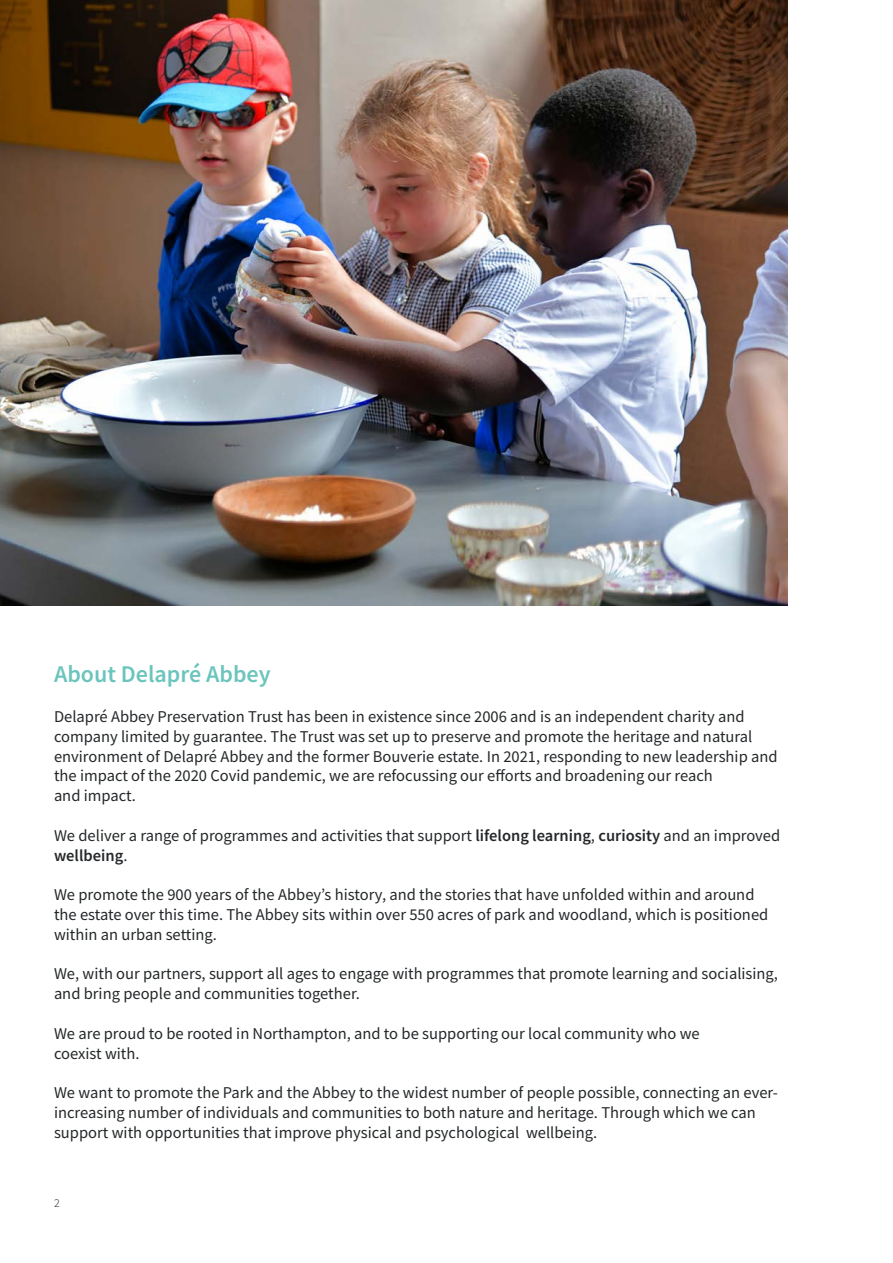
<style>
.page{position:relative;width:893px;height:1263px;background:#fff}
.page>*{position:absolute;margin:0;border:0;box-sizing:border-box;transform-origin:0 0}
.t1{font:600 24px "Source Sans Pro";color:#6bc5bd}
.t2{font:16.5px/19.8px "Source Sans Pro";color:#242729}
.t3{font:300 12px "Source Sans Pro";color:#231f20}
.s1{font-weight:600}
</style>
<div class="page">
<hr style="left:892px;top:0;width:1px;height:1263px;background:#6bc5bd">
<img style="left:0;top:0;width:788px;height:606px">
<p class="t1" style="left:54px;top:659px;width:218px">About Delapré Abbey</p>
<p class="t2" style="left:54px;top:707px;width:725px">Delapré Abbey Preservation Trust has been in existence since 2006 and is an independent charity and company limited by guarantee. The Trust was set up to preserve and promote the heritage and natural environment of Delapré Abbey and the former Bouverie estate. In 2021, responding to new leadership and the impact of the 2020 Covid pandemic, we are refocussing our efforts and broadening our reach</p>
<p class="t2" style="left:54px;top:786px;width:83px">and impact.</p>
<p class="t2" style="left:54px;top:825px;width:728px">We deliver a range of programmes and activities that support <span class="s1">lifelong learning</span>, <span class="s1">curiosity</span> and an improved <span class="s1">wellbeing</span>.</p>
<p class="t2" style="left:54px;top:885px;width:716px">We promote the 900 years of the Abbey’s history, and the stories that have unfolded within and around the estate over this time. The Abbey sits within over 550 acres of park and woodland, which is positioned within an urban setting.</p>
<p class="t2" style="left:54px;top:964px;width:725px">We, with our partners, support all ages to engage with programmes that promote learning and socialising, and bring people and communities together.</p>
<p class="t2" style="left:54px;top:1023px;width:647px">We are proud to be rooted in Northampton, and to be supporting our local community who we</p>
<p class="t2" style="left:54px;top:1043px;width:87px">coexist with.</p>
<p class="t2" style="left:54px;top:1083px;width:725px">We want to promote the Park and the Abbey to the widest number of people possible, connecting an ever&shy;increasing number of individuals and communities to both nature and heritage. Through which we can support with opportunities that improve physical and psychological wellbeing.</p>
<p class="t3" style="left:54px;top:1196px;width:7px">2</p>
</div>
